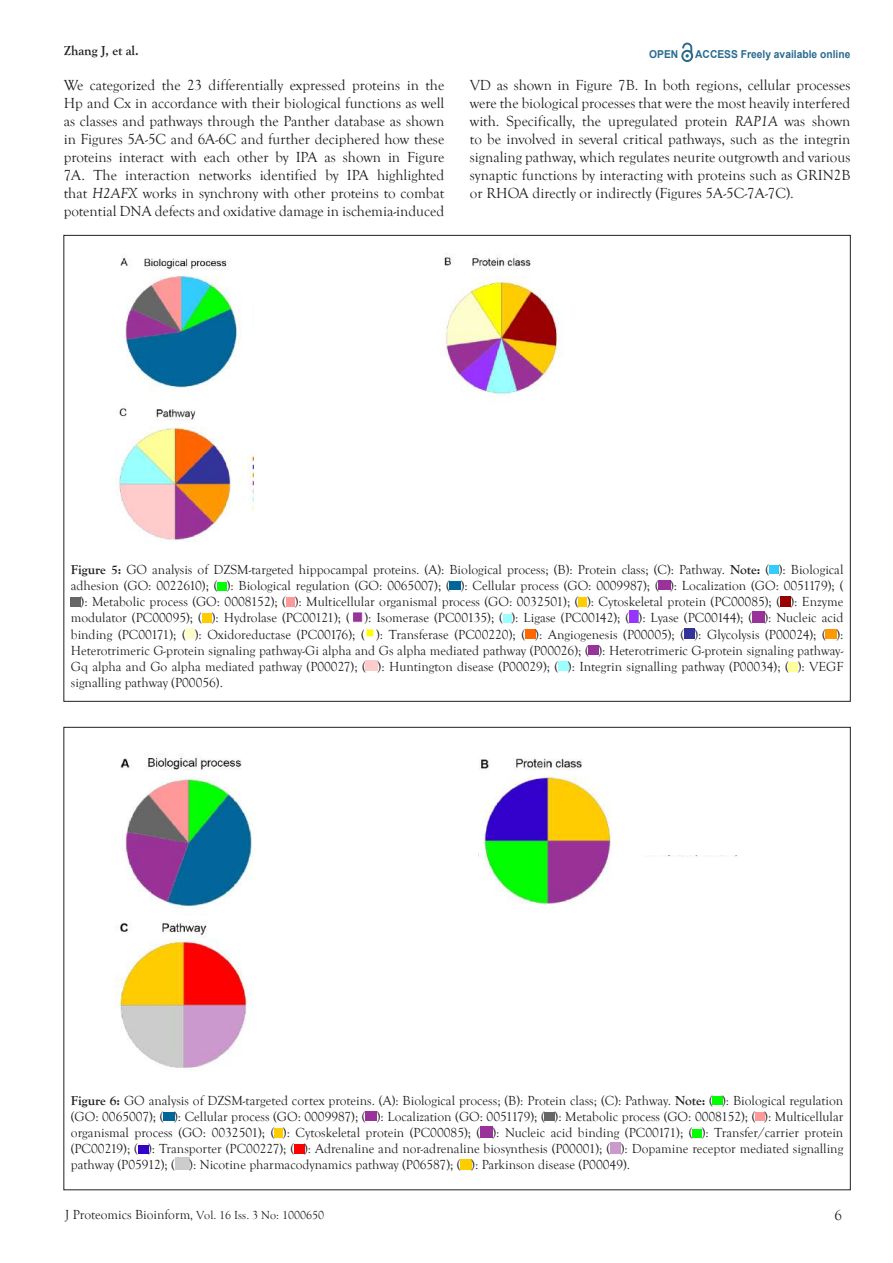
<style>
.page{position:relative;width:893px;height:1263px;background:#fff}
.page>*{position:absolute;margin:0;border:0;box-sizing:border-box;transform-origin:0 0}
.t1{font:15px/18px "Goudy Old Style T";color:#231f20;text-align:justify}
.t2{font:13.5px/16.2px "Goudy Old Style T";color:#231f20;text-align:justify}
.t3{font:700 13.5px "Goudy Old Style T";color:#231f20}
.t4{font:12px "Goudy Old Style T";color:#231f20}
.t5{font:700 10.95px "Arial";color:#2b6b8f;scale:.94 1}
.s1{font-style:italic}
.s2{font-weight:700}
.s3{font-size:13.5px}
</style>
<div class="page">
<svg style="left:681px;top:43px;width:12px;height:19px"></svg>
<img style="left:117px;top:256px;width:448px;height:286px">
<svg style="left:769px;top:566px;width:10px;height:8px"></svg>
<svg style="left:218px;top:582px;width:9px;height:8px"></svg>
<svg style="left:450px;top:582px;width:11px;height:8px"></svg>
<svg style="left:659px;top:581px;width:11px;height:9px"></svg>
<svg style="left:71px;top:598px;width:10px;height:8px"></svg>
<svg style="left:286px;top:598px;width:9px;height:8px"></svg>
<svg style="left:578px;top:598px;width:9px;height:8px"></svg>
<svg style="left:780px;top:597px;width:10px;height:9px"></svg>
<svg style="left:202px;top:614px;width:10px;height:8px"></svg>
<img style="left:353px;top:613px;width:10px;height:9px">
<svg style="left:503px;top:614px;width:8px;height:8px"></svg>
<svg style="left:629px;top:611px;width:9px;height:11px"></svg>
<svg style="left:752px;top:611px;width:12px;height:11px"></svg>
<svg style="left:186px;top:628px;width:9px;height:11px"></svg>
<svg style="left:366px;top:629px;width:8px;height:8px"></svg>
<svg style="left:525px;top:629px;width:10px;height:10px"></svg>
<svg style="left:684px;top:628px;width:10px;height:11px"></svg>
<svg style="left:826px;top:630px;width:10px;height:8px"></svg>
<svg style="left:589px;top:645px;width:9px;height:10px"></svg>
<svg style="left:366px;top:661px;width:12px;height:10px"></svg>
<svg style="left:558px;top:662px;width:10px;height:9px"></svg>
<svg style="left:789px;top:662px;width:9px;height:9px"></svg>
<img style="left:116px;top:754px;width:621px;height:316px">
<svg style="left:713px;top:1097px;width:9px;height:8px"></svg>
<svg style="left:163px;top:1113px;width:11px;height:8px"></svg>
<svg style="left:366px;top:1111px;width:11px;height:10px"></svg>
<svg style="left:545px;top:1112px;width:10px;height:9px"></svg>
<svg style="left:756px;top:1112px;width:8px;height:9px"></svg>
<svg style="left:274px;top:1128px;width:9px;height:9px"></svg>
<svg style="left:480px;top:1126px;width:13px;height:11px"></svg>
<svg style="left:693px;top:1129px;width:9px;height:8px"></svg>
<svg style="left:138px;top:1145px;width:10px;height:8px"></svg>
<svg style="left:294px;top:1144px;width:10px;height:9px"></svg>
<svg style="left:610px;top:1142px;width:11px;height:11px"></svg>
<svg style="left:460px;top:1160px;width:11px;height:9px"></svg>
<div style="left:254px;top:296px;width:185px;height:97px;background:#fff"></div>
<div style="left:254px;top:436px;width:355px;height:98px;background:#fff"></div>
<div style="left:254px;top:948px;width:355px;height:98px;background:#fff"></div>
<div style="left:273px;top:795px;width:205px;height:98px;background:#fff"></div>
<div style="left:628px;top:795px;width:166px;height:60px;background:#fff"></div>
<p class="t3" style="left:64px;top:43px;width:77px">Zhang J, et al.</p>
<p class="t5" style="left:649px;top:47px;width:32px">OPEN</p>
<p class="t5" style="left:695px;top:46px;width:167px">ACCESS Freely available online</p>
<p class="t1" style="left:64px;top:77px;width:382px">We categorized the 23 differentially expressed proteins in the Hp and Cx in accordance with their biological functions as well as classes and pathways through the Panther database as shown in Figures 5A-5C and 6A-6C and further deciphered how these proteins interact with each other by IPA as shown in Figure 7A. The interaction networks identified by IPA highlighted that <span class="s1">H2AFX</span> works in synchrony with other proteins to combat potential DNA defects and oxidative damage in ischemia-induced</p>
<p class="t1" style="left:470px;top:77px;width:382px">VD as shown in Figure 7B. In both regions, cellular processes were the biological processes that were the most heavily interfered with. Specifically, the upregulated protein <span class="s1">RAP1A</span> was shown to be involved in several critical pathways, such as the integrin signaling pathway, which regulates neurite outgrowth and various synaptic functions by interacting with proteins such as GRIN2B or RHOA directly or indirectly (Figures 5A-5C-7A-7C).</p>
<p class="t2" style="left:71px;top:561px;width:774px"><span class="s2">Figure 5:</span> GO analysis of DZSM-targeted hippocampal proteins. (A): Biological process; (B): Protein class; (C): Pathway. <span class="s2">Note:</span> ( ): Biological</p>
<p class="t2" style="left:71px;top:578px;width:774px">adhesion (GO: 0022610); ( ): Biological regulation (GO: 0065007); ( ): Cellular process (GO: 0009987); ( ): Localization (GO: 0051179); (</p>
<p class="t2" style="left:81px;top:594px;width:764px">): Metabolic process (GO: 0008152); ( ): Multicellular organismal process (GO: 0032501); ( ): Cytoskeletal protein (PC00085); ( ): Enzyme</p>
<p class="t2" style="left:71px;top:610px;width:774px">modulator (PC00095); ( ): Hydrolase (PC00121); ( ): Isomerase (PC00135); ( ): Ligase (PC00142); ( ): Lyase (PC00144); ( ): Nucleic acid</p>
<p class="t2" style="left:71px;top:626px;width:774px">binding (PC00171); ( ): Oxidoreductase (PC00176); ( ): Transferase (PC00220); ( ): Angiogenesis (P00005); ( ): Glycolysis (P00024); ( ):</p>
<p class="t2" style="left:71px;top:642px;width:774px">Heterotrimeric G-protein signaling pathway-Gi alpha and Gs alpha mediated pathway (P00026); ( ): Heterotrimeric G-protein signaling pathway-</p>
<p class="t2" style="left:71px;top:659px;width:774px">Gq alpha and Go alpha mediated pathway (P00027); ( ): Huntington disease (P00029); ( ): Integrin signalling pathway (P00034); ( ): VEGF</p>
<p class="t2" style="left:71px;top:675px;width:154px">signalling pathway (P00056).</p>
<p class="t2" style="left:71px;top:1092px;width:774px"><span class="s2">Figure 6:</span> GO analysis of DZSM-targeted cortex proteins. (A): Biological process; (B): Protein class; (C): Pathway. <span class="s2">Note:</span> ( ): Biological regulation (GO: 0065007); ( ): Cellular process (GO: 0009987); ( ): Localization (GO: 0051179); ( ): Metabolic process (GO: 0008152); ( ): Multicellular organismal process (GO: 0032501); ( ): Cytoskeletal protein (PC00085); ( ): Nucleic acid binding (PC00171); ( ): Transfer/carrier protein (PC00219); ( ): Transporter (PC00227); ( ): Adrenaline and nor-adrenaline biosynthesis (P00001); ( ): Dopamine receptor mediated signalling pathway (P05912); ( ): Nicotine pharmacodynamics pathway (P06587); ( ): Parkinson disease (P00049).</p>
<p class="t4" style="left:65px;top:1208px;width:260px"><span class="s3">J Proteomics Bioinform</span>, Vol. 16 Iss. 3 No: 1000650</p>
<p class="t1" style="left:835px;top:1207px;width:9px">6</p>
</div>
